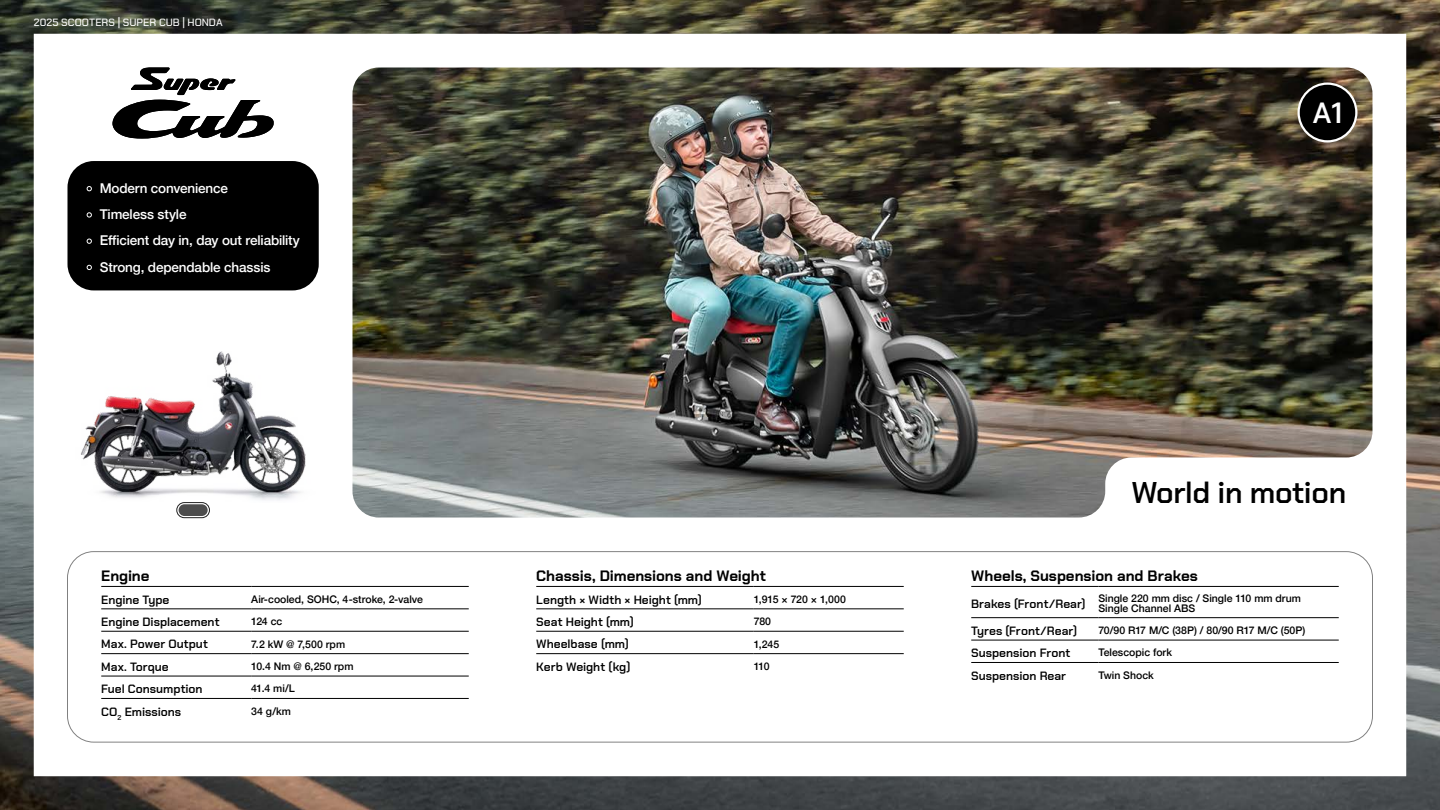
<style>
.page{position:relative;width:1440px;height:810px;background:#fff}
.page>*{position:absolute;margin:0;border:0;box-sizing:border-box;transform-origin:0 0}
.t1{font:600 30px "Chakra Petch";letter-spacing:-.01em;color:#000}
.t2{font:600 29.25px "Chakra Petch";color:#fff}
.t3{font:700 15px "Chakra Petch";letter-spacing:-.005em;color:#000}
.t4{font:500 13.5px "Helvetica Neue";letter-spacing:-.01em;color:#fff}
.t5{font:600 12px "Chakra Petch";color:#000}
.t6{font:500 10.5px/10.5px "Helvetica Neue";color:#000}
.t7{font:500 10.5px "Chakra Petch";letter-spacing:.005em;color:#fff}
.s1{font-size:12px}
</style>
<div class="page">
<img style="left:0;top:0;width:1440px;height:810px">
<img style="left:34px;top:34px;width:1372px;height:742px">
<div style="left:67px;top:551px;width:1306px;height:192px;border:1px solid #000;border-radius:26px"></div>
<div style="left:1299px;top:84px;width:57px;height:57px;background:#000;border-radius:50%"></div>
<div style="left:1298px;top:82px;width:60px;height:60px;border:2px solid #fff;border-radius:50%"></div>
<div style="left:68px;top:161px;width:251px;height:129px;background:#000;border-radius:26px"></div>
<hr style="left:101px;top:586px;width:150px;height:1px;background:#000">
<hr style="left:251px;top:586px;width:218px;height:1px;background:#000">
<hr style="left:101px;top:609px;width:150px;height:1px;background:#000">
<hr style="left:251px;top:609px;width:218px;height:1px;background:#000">
<hr style="left:101px;top:631px;width:150px;height:1px;background:#000">
<hr style="left:251px;top:631px;width:218px;height:1px;background:#000">
<hr style="left:101px;top:653px;width:150px;height:1px;background:#000">
<hr style="left:251px;top:653px;width:218px;height:1px;background:#000">
<hr style="left:101px;top:676px;width:150px;height:1px;background:#000">
<hr style="left:251px;top:676px;width:218px;height:1px;background:#000">
<hr style="left:101px;top:698px;width:150px;height:1px;background:#000">
<hr style="left:251px;top:698px;width:218px;height:1px;background:#000">
<div style="left:536px;top:561px;width:368px;height:115px;background:#fff"></div>
<hr style="left:536px;top:586px;width:218px;height:1px;background:#000">
<hr style="left:754px;top:586px;width:150px;height:1px;background:#000">
<hr style="left:536px;top:609px;width:218px;height:1px;background:#000">
<hr style="left:754px;top:609px;width:150px;height:1px;background:#000">
<hr style="left:536px;top:631px;width:218px;height:1px;background:#000">
<hr style="left:754px;top:631px;width:150px;height:1px;background:#000">
<hr style="left:536px;top:653px;width:218px;height:1px;background:#000">
<hr style="left:754px;top:653px;width:150px;height:1px;background:#000">
<div style="left:971px;top:561px;width:368px;height:134px;background:#fff"></div>
<hr style="left:971px;top:586px;width:127px;height:1px;background:#000">
<hr style="left:1098px;top:586px;width:241px;height:1px;background:#000">
<hr style="left:971px;top:617px;width:127px;height:1px;background:#000">
<hr style="left:1098px;top:617px;width:241px;height:1px;background:#000">
<hr style="left:971px;top:640px;width:127px;height:1px;background:#000">
<hr style="left:1098px;top:640px;width:241px;height:1px;background:#000">
<hr style="left:971px;top:662px;width:127px;height:1px;background:#000">
<hr style="left:1098px;top:662px;width:241px;height:1px;background:#000">
<img style="left:70px;top:340px;width:265px;height:162px">
<svg style="left:112px;top:68px;width:162px;height:71px"></svg>
<div style="left:179px;top:504px;width:29px;height:12px;background:#4d4d4d;border-radius:6px"></div>
<div style="left:177px;top:503px;width:33px;height:15px;border:1px solid #212121;border-radius:8px"></div>
<p class="t7" style="left:34px;top:16px;width:190px">2025 SCOOTERS | SUPER CUB | HONDA</p>
<p class="t4" style="left:86px;top:177px;width:143px"><span class="s1">•</span> Modern convenience</p>
<p class="t4" style="left:86px;top:204px;width:102px"><span class="s1">•</span> Timeless style</p>
<p class="t4" style="left:86px;top:230px;width:215px"><span class="s1">•</span> Efficient day in, day out reliability</p>
<p class="t4" style="left:86px;top:256px;width:186px"><span class="s1">•</span> Strong, dependable chassis</p>
<h3 class="t3" style="left:101px;top:567px;width:50px">Engine</h3>
<p class="t5" style="left:101px;top:592px;width:70px">Engine Type</p>
<p class="t6" style="left:251px;top:593px;width:173px">Air-cooled, SOHC, 4-stroke, 2-valve</p>
<p class="t5" style="left:101px;top:615px;width:120px">Engine Displacement</p>
<p class="t6" style="left:251px;top:615px;width:33px">124 cc</p>
<p class="t5" style="left:101px;top:637px;width:108px">Max. Power Output</p>
<p class="t6" style="left:251px;top:638px;width:95px">7.2 kW @ 7,500 rpm</p>
<p class="t5" style="left:101px;top:660px;width:69px">Max. Torque</p>
<p class="t6" style="left:251px;top:660px;width:104px">10.4 Nm @ 6,250 rpm</p>
<p class="t5" style="left:101px;top:682px;width:103px">Fuel Consumption</p>
<p class="t6" style="left:251px;top:683px;width:45px">41.4 mi/L</p>
<p class="t5" style="left:101px;top:704px;width:82px">CO<sub>2</sub> Emissions</p>
<p class="t6" style="left:251px;top:705px;width:41px">34 g/km</p>
<h3 class="t3" style="left:536px;top:567px;width:231px">Chassis, Dimensions and Weight</h3>
<p class="t5" style="left:536px;top:592px;width:167px">Length × Width × Height (mm)</p>
<p class="t6" style="left:754px;top:593px;width:94px">1,915 × 720 × 1,000</p>
<p class="t5" style="left:536px;top:615px;width:99px">Seat Height (mm)</p>
<p class="t6" style="left:754px;top:615px;width:19px">780</p>
<p class="t5" style="left:536px;top:637px;width:94px">Wheelbase (mm)</p>
<p class="t6" style="left:754px;top:638px;width:27px">1,245</p>
<p class="t5" style="left:536px;top:660px;width:96px">Kerb Weight (kg)</p>
<p class="t6" style="left:754px;top:660px;width:17px">110</p>
<h2 class="t2" style="left:1313px;top:96px;width:31px">A1</h2>
<h1 class="t1" style="left:1132px;top:475px;width:216px">World in motion</h1>
<h3 class="t3" style="left:971px;top:567px;width:228px">Wheels, Suspension and Brakes</h3>
<p class="t5" style="left:971px;top:597px;width:116px">Brakes (Front/Rear)</p>
<p class="t6" style="left:1098px;top:592px;width:204px">Single 220 mm disc / Single 110 mm drum<br>Single Channel ABS</p>
<p class="t5" style="left:971px;top:624px;width:107px">Tyres (Front/Rear)</p>
<p class="t6" style="left:1098px;top:624px;width:208px">70/90 R17 M/C (38P) / 80/90 R17 M/C (50P)</p>
<p class="t5" style="left:971px;top:646px;width:101px">Suspension Front</p>
<p class="t6" style="left:1098px;top:647px;width:75px">Telescopic fork</p>
<p class="t5" style="left:971px;top:668px;width:96px">Suspension Rear</p>
<p class="t6" style="left:1098px;top:669px;width:57px">Twin Shock</p>
</div>
